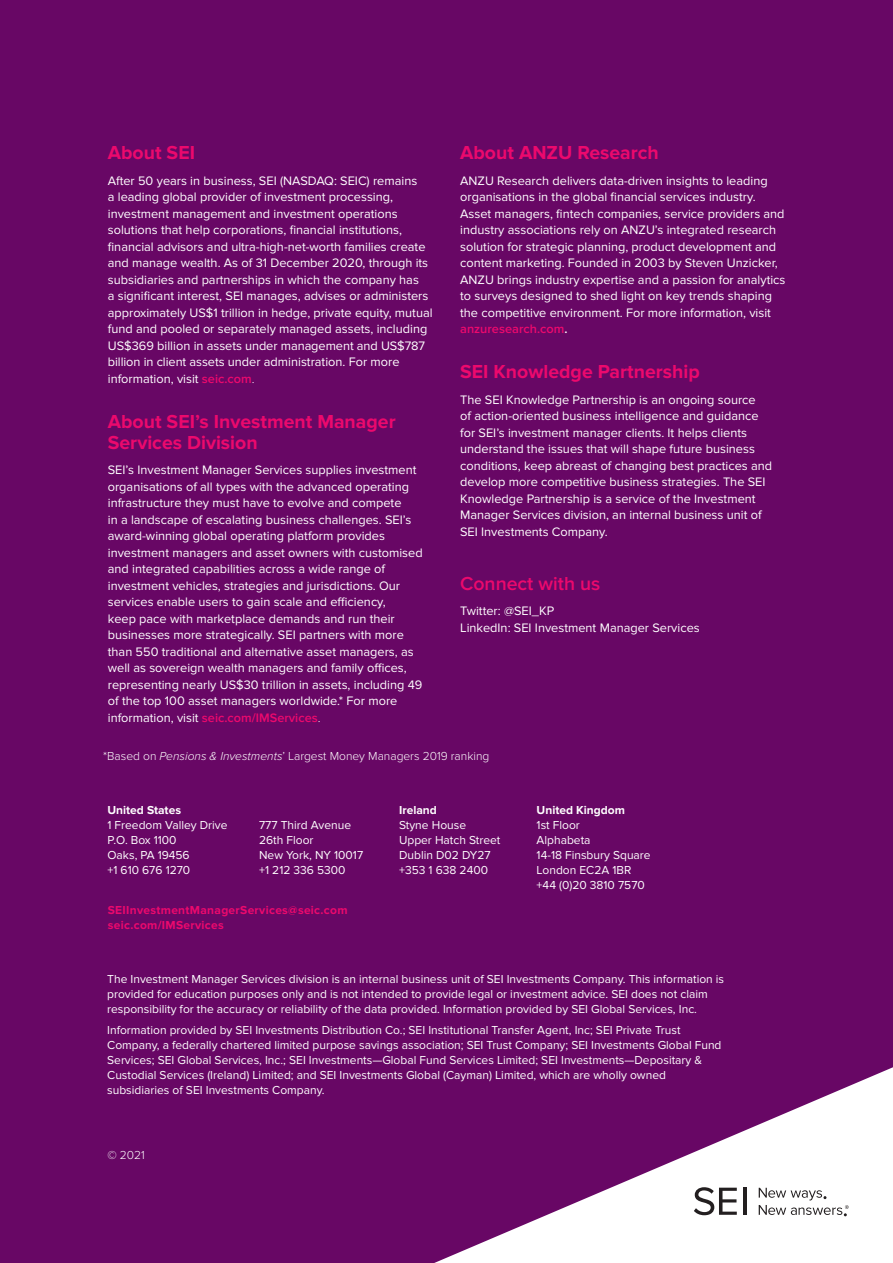
<style>
.page{position:relative;width:893px;height:1263px;background:#680765}
.page>*{position:absolute;margin:0;border:0;box-sizing:border-box;transform-origin:0 0}
.t1{font:700 19.5px/21px "Proxima Nova";color:#ec096d}
.t2{font:600 19.5px "Proxima Nova";color:#ec096d}
.t3{font:12.75px/16.5px "Proxima Nova";color:#fff}
.t4{font:12px/15px "Proxima Nova";color:#fff}
.Footnote_no_rule_abo{font:300 12px "Proxima Nova";color:#fff}
.t5{font:700 12px "Proxima Nova";letter-spacing:.025em;color:#ec096d}
.t6{font:700 12px "Proxima Nova";color:#fff}
.s1{font-weight:600;color:#ec096d}
.s2{font-weight:300}
.s3{font-weight:600}
.s4{font-style:italic}
</style>
<div class="page">
<svg style="left:434px;top:1067px;width:459px;height:196px"></svg>
<hr style="left:743px;top:1188px;width:4px;height:27px;background:#231f20">
<svg style="left:694px;top:1187px;width:43px;height:28px"></svg>
<svg style="left:759px;top:1188px;width:90px;height:28px;background:#dbdadb"></svg>
<p class="t1" style="left:108px;top:143px;width:89px">About SEI</p>
<p class="t3" style="left:108px;top:173px;width:326px">After 50 years in business, SEI (NASDAQ: SEIC) remains<br>a leading global provider of investment processing, investment management and investment operations solutions that help corporations, financial institutions, financial advisors and ultra-high-net-worth families create and manage wealth. As of 31 December 2020, through its subsidiaries and partnerships in which the company has<br>a significant interest, SEI manages, advises or administers approximately US$1 trillion in hedge, private equity, mutual fund and pooled or separately managed assets, including US$369 billion in assets under management and US$787 billion in client assets under administration. For more information, visit <span class="s1">seic.com</span><span class="s2">.</span></p>
<p class="t1" style="left:108px;top:411px;width:289px">About SEI’s Investment Manager<br>Services Division</p>
<p class="t3" style="left:108px;top:462px;width:316px">SEI’s Investment Manager Services supplies investment organisations of all types with the advanced operating infrastructure they must have to evolve and compete<br>in a landscape of escalating business challenges. SEI’s award-winning global operating platform provides investment managers and asset owners with customised and integrated capabilities across a wide range of investment vehicles, strategies and jurisdictions. Our services enable users to gain scale and efficiency,<br>keep pace with marketplace demands and run their businesses more strategically. SEI partners with more than 550 traditional and alternative asset managers, as well as sovereign wealth managers and family offices, representing nearly US$30 trillion in assets, including 49 of the top 100 asset managers worldwide.* For more information, visit <span class="s1">seic.com/IMServices</span><span class="s2">.</span></p>
<p class="t1" style="left:460px;top:143px;width:200px">About ANZU Research</p>
<p class="t3" style="left:460px;top:173px;width:327px">ANZU Research delivers data-driven insights to leading organisations in the global financial services industry.<br>Asset managers, fintech companies, service providers and industry associations rely on ANZU’s integrated research solution for strategic planning, product development and content marketing. Founded in 2003 by Steven Unzicker, ANZU brings industry expertise and a passion for analytics to surveys designed to shed light on key trends shaping the competitive environment. For more information, visit <span class="s1">anzuresearch.com</span><span class="s3">.</span></p>
<p class="t1" style="left:460px;top:362px;width:241px">SEI Knowledge Partnership</p>
<p class="t3" style="left:460px;top:392px;width:314px">The SEI Knowledge Partnership is an ongoing source<br>of action-oriented business intelligence and guidance for SEI’s investment manager clients. It helps clients understand the issues that will shape future business conditions, keep abreast of changing best practices and develop more competitive business strategies. The SEI Knowledge Partnership is a service of the Investment Manager Services division, an internal business unit of SEI Investments Company.</p>
<p class="t2" style="left:460px;top:572px;width:142px">Connect with us</p>
<p class="t3" style="left:460px;top:603px;width:95px">Twitter: @SEI_KP</p>
<p class="t3" style="left:460px;top:620px;width:241px">LinkedIn: SEI Investment Manager Services</p>
<p class="Footnote_no_rule_abo" style="left:103px;top:749px;width:388px">*Based on <span class="s4">Pensions &amp; Investments</span>’ Largest Money Managers 2019 ranking</p>
<p class="t6" style="left:107px;top:803px;width:75px">United States</p>
<p class="t4" style="left:107px;top:818px;width:122px">1 Freedom Valley Drive</p>
<p class="t4" style="left:107px;top:833px;width:71px">P.O. Box 1100</p>
<p class="t4" style="left:107px;top:848px;width:84px">Oaks, PA 19456</p>
<p class="t4" style="left:107px;top:863px;width:84px">+1 610 676 1270</p>
<p class="t4" style="left:259px;top:818px;width:94px">777 Third Avenue</p>
<p class="t4" style="left:259px;top:833px;width:56px">26th Floor</p>
<p class="t4" style="left:259px;top:848px;width:106px">New York, NY 10017</p>
<p class="t4" style="left:259px;top:863px;width:88px">+1 212 336 5300</p>
<p class="t5" style="left:108px;top:903px;width:241px">SEIInvestmentManagerServices@seic.com</p>
<p class="t5" style="left:108px;top:918px;width:118px">seic.com/IMServices</p>
<p class="t6" style="left:399px;top:803px;width:39px">Ireland</p>
<p class="t4" style="left:399px;top:818px;width:69px">Styne House</p>
<p class="t4" style="left:399px;top:833px;width:103px">Upper Hatch Street</p>
<p class="t4" style="left:399px;top:848px;width:93px">Dublin D02 DY27</p>
<p class="t4" style="left:399px;top:863px;width:90px">+353 1 638 2400</p>
<p class="t6" style="left:537px;top:803px;width:90px">United Kingdom</p>
<p class="t4" style="left:537px;top:818px;width:45px">1st Floor</p>
<p class="t4" style="left:537px;top:833px;width:55px">Alphabeta</p>
<p class="t4" style="left:537px;top:848px;width:115px">14-18 Finsbury Square</p>
<p class="t4" style="left:537px;top:863px;width:96px">London EC2A 1BR</p>
<p class="t4" style="left:537px;top:878px;width:110px">+44 (0)20 3810 7570</p>
<p class="t4" style="left:107px;top:972px;width:618px">The Investment Manager Services division is an internal business unit of SEI Investments Company. This information is provided for education purposes only and is not intended to provide legal or investment advice. SEI does not claim responsibility for the accuracy or reliability of the data provided. Information provided by SEI Global Services, Inc.</p>
<p class="t4" style="left:107px;top:1023px;width:616px">Information provided by SEI Investments Distribution Co.; SEI Institutional Transfer Agent, Inc; SEI Private Trust Company, a federally chartered limited purpose savings association; SEI Trust Company; SEI Investments Global Fund Services; SEI Global Services, Inc.; SEI Investments—Global Fund Services Limited; SEI Investments—Depositary &amp; Custodial Services (Ireland) Limited; and SEI Investments Global (Cayman) Limited, which are wholly owned subsidiaries of SEI Investments Company.</p>
<p class="Footnote_no_rule_abo" style="left:107px;top:1148px;width:39px">© 2021</p>
</div>
